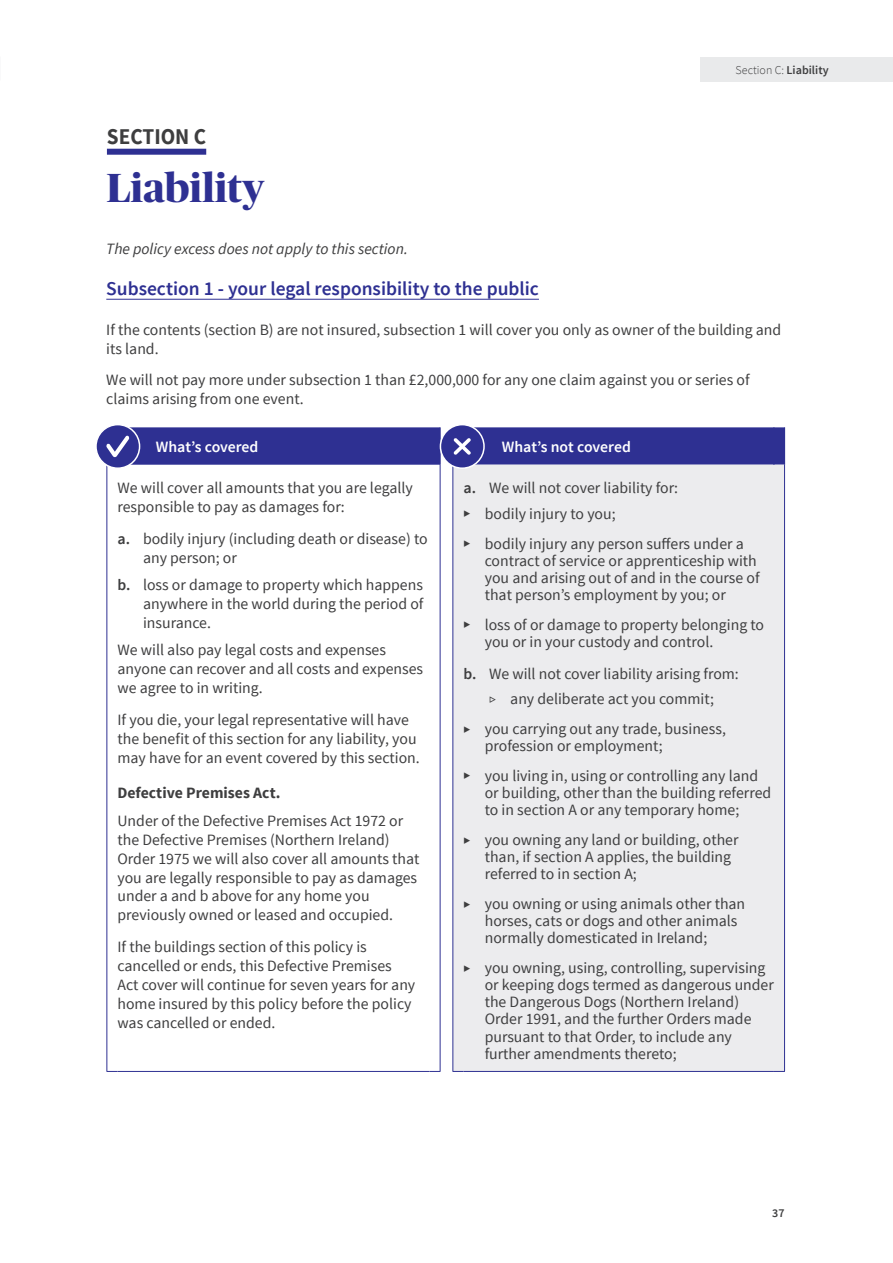
<style>
.page{position:relative;width:893px;height:1263px;background:#fff}
.page>*{position:absolute;margin:0;border:0;box-sizing:border-box;transform-origin:0 0}
._1_Sub_Heading{font:700 40.5px "Publico Banner";letter-spacing:.01em;color:#2e3092}
.section{font:700 22.5px "Source Sans Pro";color:#3e3e3f;scale:.95 1}
._2_Sub_Heading{font:600 19.5px "Source Sans Pro";color:#2e3092}
.Body{font:15.75px/18.9px "Source Sans Pro";color:#3e3e3f}
.Body_italic{font:italic 15.75px "Source Sans Pro";color:#3e3e3f}
.Table__White_Semibold{font:600 15.75px "Source Sans Pro";color:#fff}
._4_Subheading{font:700 15.75px "Source Sans Pro";color:#3e3e3f}
.t1{font:300 12px "Source Sans Pro";color:#3e3e3f}
.t2{font:600 12px "Source Sans Pro";color:#3e3e3f}
.s1{font-weight:600}
.s2{font-size:12px}
</style>
<div class="page">
<div style="left:107px;top:149px;width:99px;height:6px;background:#2e3092"></div>
<hr style="left:106px;top:299px;width:433px;height:1px;background:#2e3092">
<div style="left:453px;top:465px;width:331px;height:606px;background:#ececee"></div>
<hr style="left:452px;top:465px;width:1px;height:606px;background:#2e3092">
<hr style="left:784px;top:465px;width:1px;height:606px;background:#2e3092">
<hr style="left:440px;top:427px;width:1px;height:38px;background:#2e3092">
<hr style="left:463px;top:1071px;width:311px;height:1px;background:#2e3092">
<hr style="left:784px;top:427px;width:1px;height:38px;background:#2e3092">
<hr style="left:106px;top:465px;width:1px;height:606px;background:#2e3092">
<hr style="left:440px;top:465px;width:1px;height:606px;background:#2e3092">
<hr style="left:117px;top:1071px;width:312px;height:1px;background:#2e3092">
<div style="left:96px;top:425px;width:44px;height:43px;background:#2e3092;border-radius:50%"></div>
<div style="left:95px;top:424px;width:45px;height:45px;border:2px solid #fff;border-radius:50%"></div>
<svg style="left:106px;top:427px;width:334px;height:38px;background:#353695"></svg>
<div style="left:440px;top:425px;width:44px;height:43px;background:#2e3092;border-radius:50%"></div>
<div style="left:440px;top:424px;width:45px;height:45px;border:2px solid #fff;border-radius:50%"></div>
<svg style="left:453px;top:427px;width:331px;height:38px;background:#353795"></svg>
<div style="left:701px;top:57px;width:192px;height:24px;background:#e9eaeb"></div>
<p class="t1" style="left:736px;top:62px;width:94px">Section C: <span class="s1">Liability</span></p>
<p class="section" style="left:107px;top:123px;width:106px">SECTION C</p>
<p class="_1_Sub_Heading" style="left:107px;top:159px;width:159px">Liability</p>
<p class="Body_italic" style="left:106px;top:239px;width:303px">The policy excess does not apply to this section.</p>
<p class="_2_Sub_Heading" style="left:106px;top:276px;width:434px">Subsection 1 - your legal responsibility to the public</p>
<p class="Body" style="left:106px;top:320px;width:676px">If the contents (section B) are not insured, subsection 1 will cover you only as owner of the building and its land.</p>
<p class="Body" style="left:106px;top:371px;width:645px">We will not pay more under subsection 1 than £2,000,000 for any one claim against you or series of claims arising from one event.</p>
<p class="Table__White_Semibold" style="left:156px;top:437px;width:104px">What’s covered</p>
<p class="Table__White_Semibold" style="left:502px;top:437px;width:131px">What’s not covered</p>
<p class="Body" style="left:117px;top:479px;width:297px">We will cover all amounts that you are legally responsible to pay as damages for:</p>
<p class="Body" style="left:143px;top:529px;width:286px;text-indent:-26px"><span class="s1">a.</span> bodily injury (including death or disease) to any person; or</p>
<p class="Body" style="left:143px;top:576px;width:282px;text-align:justify;text-indent:-26px"><span class="s1">b.</span> loss or damage to property which happens anywhere in the world during the period of insurance.</p>
<p class="Body" style="left:117px;top:641px;width:307px">We will also pay legal costs and expenses anyone can recover and all costs and expenses we agree to in writing.</p>
<p class="Body" style="left:117px;top:710px;width:304px">If you die, your legal representative will have the benefit of this section for any liability, you may have for an event covered by this section.</p>
<p class="_4_Subheading" style="left:117px;top:783px;width:164px">Defective Premises Act.</p>
<p class="Body" style="left:117px;top:811px;width:304px">Under of the Defective Premises Act 1972 or the Defective Premises (Northern Ireland)<br>Order 1975 we will also cover all amounts that you are legally responsible to pay as damages under a and b above for any home you previously owned or leased and occupied.</p>
<p class="Body" style="left:117px;top:937px;width:299px">If the buildings section of this policy is cancelled or ends, this Defective Premises Act cover will continue for seven years for any home insured by this policy before the policy was cancelled or ended.</p>
<p class="Body" style="left:463px;top:479px;width:216px"><span class="s1">a.</span> We will not cover liability for:</p>
<p class="Body" style="left:463px;top:504px;width:154px"><span class="s2">▶</span> bodily injury to you;</p>
<p class="Body" style="left:485px;top:535px;width:276px;line-height:17.1px;text-indent:-21px"><span class="s2">▶</span> bodily injury any person suffers under a contract of service or apprenticeship with you and arising out of and in the course of that person’s employment by you; or</p>
<p class="Body" style="left:485px;top:616px;width:281px;line-height:17.1px;text-indent:-21px"><span class="s2">▶</span> loss of or damage to property belonging to you or in your custody and control.</p>
<p class="Body" style="left:463px;top:664px;width:277px"><span class="s1">b.</span> We will not cover liability arising from:</p>
<p class="Body" style="left:489px;top:690px;width:226px"><span class="s2">▷</span> any deliberate act you commit;</p>
<p class="Body" style="left:485px;top:720px;width:243px;line-height:17.1px;text-indent:-21px"><span class="s2">▶</span> you carrying out any trade, business, profession or employment;</p>
<p class="Body" style="left:485px;top:767px;width:288px;line-height:17.1px;text-indent:-21px"><span class="s2">▶</span> you living in, using or controlling any land or building, other than the building referred to in section A or any temporary home;</p>
<p class="Body" style="left:485px;top:831px;width:255px;line-height:17.1px;text-indent:-21px"><span class="s2">▶</span> you owning any land or building, other than, if section A applies, the building referred to in section A;</p>
<p class="Body" style="left:485px;top:895px;width:262px;line-height:17.1px;text-indent:-21px"><span class="s2">▶</span> you owning or using animals other than horses, cats or dogs and other animals normally domesticated in Ireland;</p>
<p class="Body" style="left:485px;top:960px;width:291px;line-height:17.1px;text-indent:-21px"><span class="s2">▶</span> you owning, using, controlling, supervising or keeping dogs termed as dangerous under the Dangerous Dogs (Northern Ireland)<br>Order 1991, and the further Orders made pursuant to that Order, to include any further amendments thereto;</p>
<p class="t2" style="left:772px;top:1206px;width:14px">37</p>
</div>
